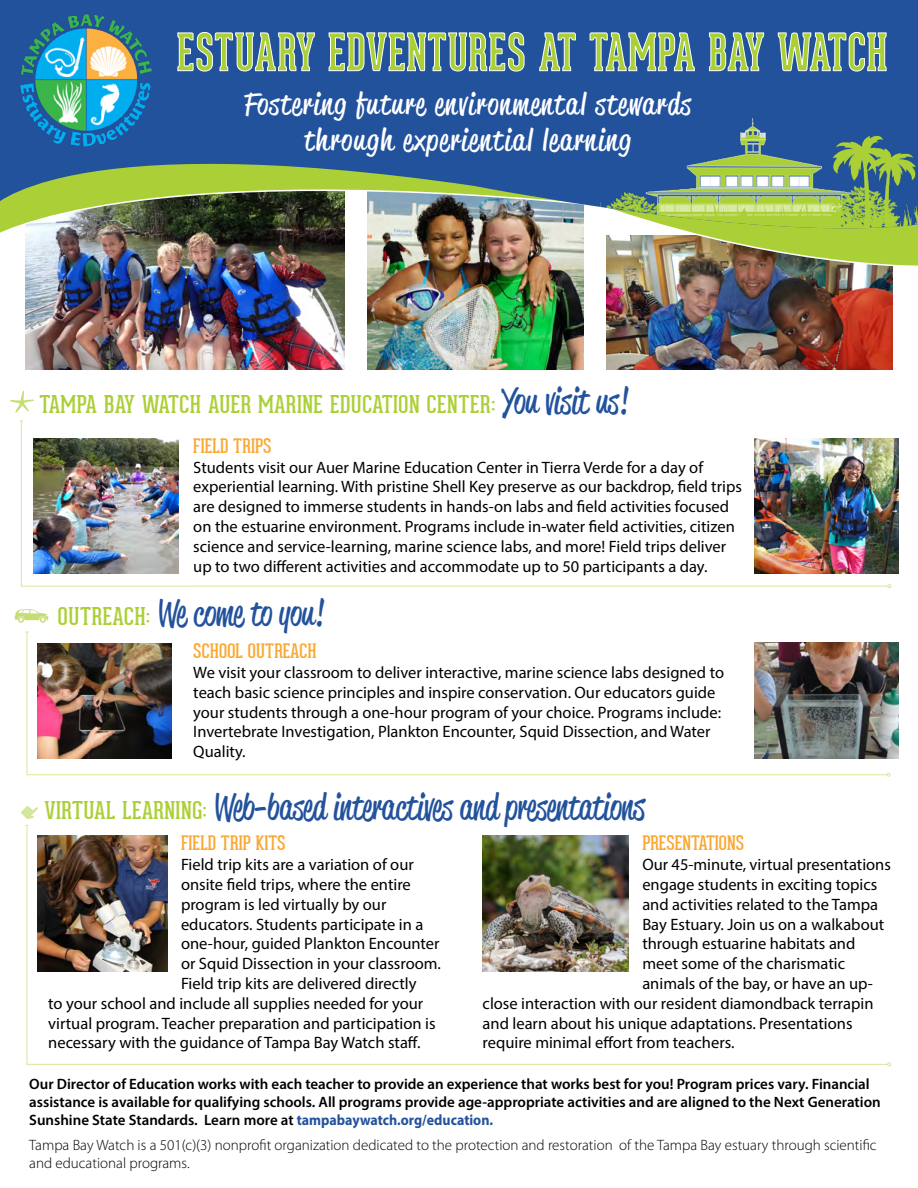
<style>
.page{position:relative;width:918px;height:1188px;background:#fff}
.page>*{position:absolute;margin:0;border:0;box-sizing:border-box;transform-origin:0 0}
.t1{font:36px "Reklame Script";color:#23529d}
.t2{font:30px/36px "Reklame Script";letter-spacing:.05em;color:#fff;text-align:center;scale:1.12 1}
.t3{font:24px "Geared Slab";letter-spacing:.02em;color:#abd037}
.t4{font:19.5px "Geared Slab";color:#faa834}
.t5{font:16.5px/19.8px "Myriad Pro";color:#000}
.t6{font:600 15px/18px "Myriad Pro";color:#000}
.t7{font:300 15px/18px "Myriad Pro";color:#000}
.s1{font-family:"Reklame Script";font-size:36px;color:#23529d}
.s2{font-family:"Geared Slab";font-size:24px;color:#abd037}
.s3{font-size:39px}
.s4{font-weight:700;color:#23529d}
</style>
<div class="page">
<img style="left:368px;top:252px;width:215px;height:117px">
<img style="left:606px;top:271px;width:286px;height:98px">
<img style="left:193px;top:252px;width:152px;height:117px">
<img style="left:564px;top:252px;width:354px;height:19px">
<svg style="left:0;top:0;width:918px;height:252px;fill:#23529d"></svg>
<img style="left:193px;top:83px;width:725px;height:159px">
<svg style="left:193px;top:18px;width:694px;height:56px"></svg>
<svg style="left:193px;top:585px;width:695px;height:2px"></svg>
<svg style="left:10px;top:400px;width:7px;height:13px"></svg>
<svg style="left:193px;top:758px;width:695px;height:17px"></svg>
<svg style="left:14px;top:611px;width:3px;height:9px"></svg>
<img style="left:754px;top:642px;width:144px;height:116px">
<img style="left:754px;top:438px;width:144px;height:136px">
<svg style="left:193px;top:835px;width:694px;height:230px"></svg>
<svg style="left:887px;top:1062px;width:4px;height:4px"></svg>
<img style="left:17px;top:0;width:176px;height:1065px">
<p class="t2" style="left:244px;top:86px;width:400px">Fostering future environmental stewards through experiential learning</p>
<p class="t3" style="left:39px;top:390px;width:591px">TAMPA BAY WATCH AUER MARINE EDUCATION CENTER: <span class="s1">You visit us!</span></p>
<p class="t4" style="left:193px;top:434px;width:80px">FIELD TRIPS</p>
<p class="t5" style="left:193px;top:457px;width:550px">Students visit our Auer Marine Education Center in Tierra Verde for a day of experiential learning. With pristine Shell Key preserve as our backdrop, field trips are designed to immerse students in hands-on labs and field activities focused on the estuarine environment. Programs include in-water field activities, citizen science and service-learning, marine science labs, and more! Field trips deliver up to two different activities and accommodate up to 50 participants a day.</p>
<p class="t1" style="left:58px;top:588px;width:268px"><span class="s2">OUTREACH:</span> We come to you!</p>
<p class="t4" style="left:193px;top:640px;width:125px">SCHOOL OUTREACH</p>
<p class="t5" style="left:193px;top:662px;width:532px">We visit your classroom to deliver interactive, marine science labs designed to teach basic science principles and inspire conservation. Our educators guide your students through a one-hour program of your choice. Programs include:<br>Invertebrate Investigation, Plankton Encounter, Squid Dissection, and Water Quality.</p>
<p class="t1" style="left:44px;top:782px;width:602px"><span class="s2">VIRTUAL LEARNING:</span> Web-based interactives and presentation<span class="s3">s</span></p>
<p class="t4" style="left:181px;top:832px;width:106px">FIELD TRIP KITS</p>
<p class="t5" style="left:181px;top:855px;width:234px">Field trip kits are a variation of our</p>
<p class="t5" style="left:181px;top:874px;width:231px">onsite field trips, where the entire</p>
<p class="t5" style="left:181px;top:894px;width:207px">program is led virtually by our</p>
<p class="t5" style="left:181px;top:914px;width:244px">educators. Students participate in a</p>
<p class="t5" style="left:181px;top:934px;width:260px">one-hour, guided Plankton Encounter</p>
<p class="t5" style="left:181px;top:954px;width:262px">or Squid Dissection in your classroom.</p>
<p class="t5" style="left:181px;top:973px;width:237px">Field trip kits are delivered directly</p>
<p class="t5" style="left:48px;top:993px;width:377px">to your school and include all supplies needed for your</p>
<p class="t5" style="left:48px;top:1013px;width:389px">virtual program. Teacher preparation and participation is</p>
<p class="t5" style="left:48px;top:1033px;width:374px">necessary with the guidance of Tampa Bay Watch staff.</p>
<p class="t4" style="left:642px;top:832px;width:103px">PRESENTATIONS</p>
<p class="t5" style="left:642px;top:855px;width:250px">Our 45-minute, virtual presentations</p>
<p class="t5" style="left:642px;top:874px;width:237px">engage students in exciting topics</p>
<p class="t5" style="left:642px;top:894px;width:237px">and activities related to the Tampa</p>
<p class="t5" style="left:642px;top:914px;width:243px">Bay Estuary. Join us on a walkabout</p>
<p class="t5" style="left:642px;top:934px;width:215px">through estuarine habitats and</p>
<p class="t5" style="left:642px;top:954px;width:204px">meet some of the charismatic</p>
<p class="t5" style="left:642px;top:973px;width:232px">animals of the bay, or have an up-</p>
<p class="t5" style="left:483px;top:993px;width:392px">close interaction with our resident diamondback terrapin</p>
<p class="t5" style="left:483px;top:1013px;width:371px">and learn about his unique adaptations. Presentations</p>
<p class="t5" style="left:483px;top:1033px;width:253px">require minimal effort from teachers.</p>
<p class="t6" style="left:29px;top:1075px;width:853px">Our Director of Education works with each teacher to provide an experience that works best for you! Program prices vary. Financial assistance is available for qualifying schools. All programs provide age-appropriate activities and are aligned to the Next Generation<br>Sunshine State Standards. Learn more at <span class="s4">tampabaywatch.org/education.</span></p>
<p class="t7" style="left:29px;top:1136px;width:849px">Tampa Bay Watch is a 501(c)(3) nonprofit organization dedicated to the protection and restoration of the Tampa Bay estuary through scientific and educational programs.</p>
</div>
